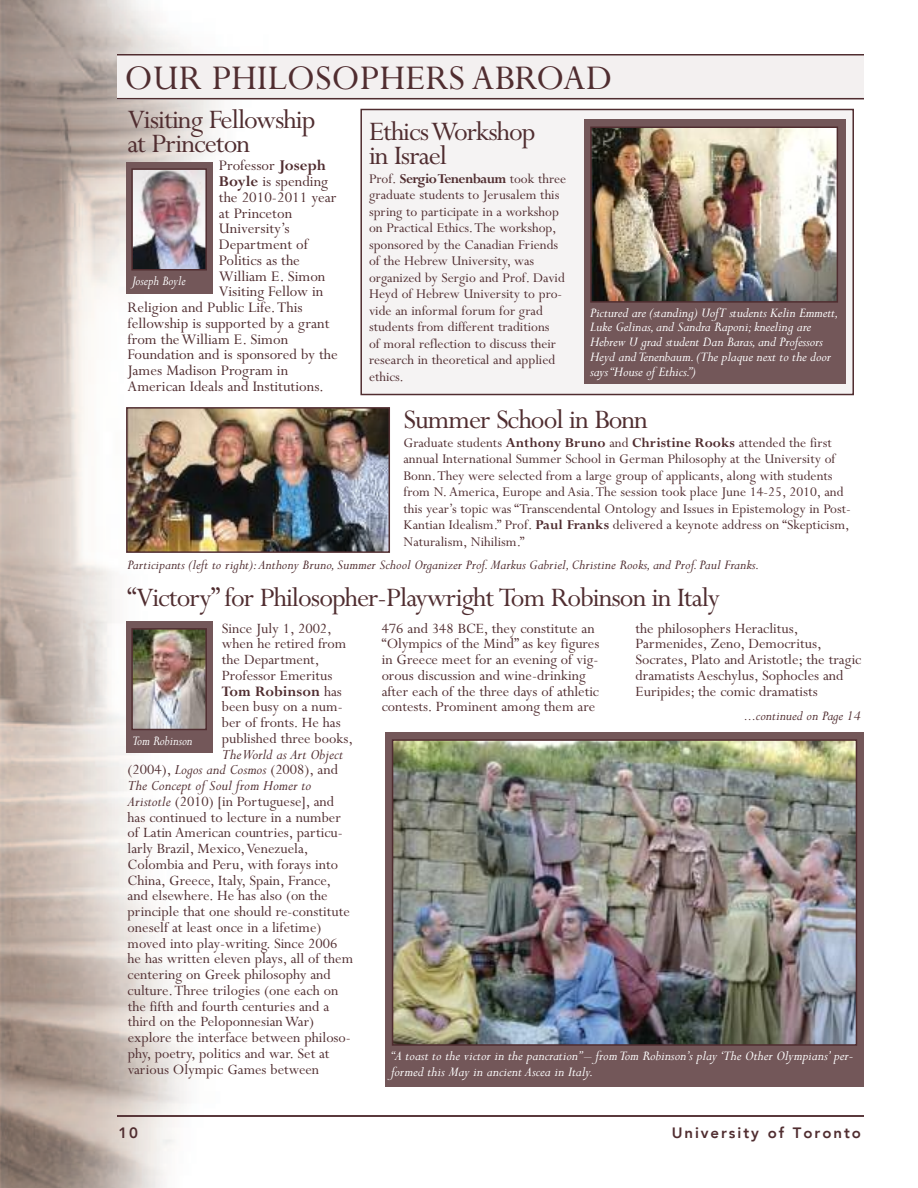
<style>
.page{position:relative;width:918px;height:1188px;background:#fff}
.page>*{position:absolute;margin:0;border:0;box-sizing:border-box;transform-origin:0 0}
.t1{font:39px "Perpetua";color:#502d30}
.t2{font:30px/24px "Perpetua";letter-spacing:-.03em;color:#502d30}
.t3{font:16.5px "Perpetua";color:#502d30}
.t4{font:15.9px/15.8px "Perpetua";color:#502d30}
.t5{font:15px/16.5px "Perpetua";color:#502d30}
.t6{font:italic 15px/14.7px "Perpetua";letter-spacing:-.01em;color:#fff}
.t7{font:italic 15px "Perpetua";color:#502d30}
.t8{font:italic 15px "Perpetua";letter-spacing:-.01em;color:#fff;scale:.9 1}
.t9{font:800 15px "Avenir LT";letter-spacing:.13em;color:#502d30}
.s1{font-weight:700}
.s2{font-style:italic}
</style>
<div class="page">
<img style="left:0;top:0;width:375px;height:1188px">
<img style="left:129px;top:410px;width:258px;height:140px">
<div style="left:126px;top:407px;width:264px;height:146px;border:2px solid #502d30"></div>
<div style="left:126px;top:162px;width:87px;height:131px;background:#735759"></div>
<img style="left:134px;top:171px;width:70px;height:97px">
<div style="left:131px;top:168px;width:76px;height:103px;border:2px solid #502d30"></div>
<div style="left:362px;top:110px;width:490px;height:284px;background:#f5f3f3"></div>
<div style="left:360px;top:109px;width:494px;height:286px;border:2px solid #502d30"></div>
<div style="left:584px;top:119px;width:261px;height:264px;background:#735759"></div>
<img style="left:593px;top:130px;width:242px;height:170px">
<div style="left:590px;top:127px;width:248px;height:176px;border:2px solid #502d30"></div>
<div style="left:385px;top:732px;width:479px;height:355px;background:#735759"></div>
<img style="left:395px;top:742px;width:459px;height:301px">
<div style="left:392px;top:739px;width:465px;height:307px;border:2px solid #502d30"></div>
<div style="left:126px;top:621px;width:87px;height:132px;background:#735759"></div>
<img style="left:134px;top:631px;width:70px;height:96px">
<div style="left:131px;top:628px;width:76px;height:102px;border:2px solid #502d30"></div>
<div style="left:117px;top:55px;width:747px;height:44px;background:#f3f0f0"></div>
<hr style="left:117px;top:54px;width:747px;height:2px;background:#502d30">
<hr style="left:117px;top:98px;width:747px;height:1px;background:#502d30">
<hr style="left:117px;top:1115px;width:747px;height:2px;background:#502d30">
<h1 class="t1" style="left:124px;top:63px;width:489px">OUR PHILOSOPHERS ABROAD</h1>
<h2 class="t2" style="left:128px;top:111px;width:189px">Visiting Fellowship at Princeton</h2>
<p class="t3" style="left:219px;top:159px;width:109px">Professor <span class="s1">Joseph</span></p>
<p class="t3" style="left:219px;top:175px;width:111px"><span class="s1">Boyle</span> is spending</p>
<p class="t3" style="left:219px;top:191px;width:119px">the 2010-2011 year</p>
<p class="t3" style="left:219px;top:207px;width:75px">at Princeton</p>
<p class="t3" style="left:219px;top:222px;width:72px">University’s</p>
<p class="t3" style="left:219px;top:238px;width:91px">Department of</p>
<p class="t3" style="left:219px;top:254px;width:83px">Politics as the</p>
<p class="t3" style="left:219px;top:270px;width:108px">William E. Simon</p>
<p class="t3" style="left:219px;top:285px;width:106px">Visiting Fellow in</p>
<p class="t3" style="left:128px;top:301px;width:177px">Religion and Public Life.This</p>
<p class="t3" style="left:128px;top:317px;width:203px">fellowship is supported by a grant</p>
<p class="t3" style="left:128px;top:333px;width:162px">from theWilliam E. Simon</p>
<p class="t3" style="left:128px;top:348px;width:212px">Foundation and is sponsored by the</p>
<p class="t3" style="left:128px;top:364px;width:162px">James Madison Program in</p>
<p class="t3" style="left:128px;top:380px;width:198px">American Ideals and Institutions.</p>
<p class="t8" style="left:132px;top:276px;width:61px">Joseph Boyle</p>
<h2 class="t2" style="left:369px;top:122px;width:168px">EthicsWorkshop in Israel</h2>
<p class="t5" style="left:369px;top:171px;width:199px">Prof. <span class="s1">SergioTenenbaum</span> took three graduate students to Jerusalem this spring to participate in a workshop on Practical Ethics.The workshop, sponsored by the Canadian Friends of the Hebrew University, was organized by Sergio and Prof. David<br>Heyd of Hebrew University to pro&shy;vide an informal forum for grad students from different traditions<br>of moral reflection to discuss their research in theoretical and applied ethics.</p>
<p class="t6" style="left:590px;top:307px;width:250px">Pictured are (standing) UofT students Kelin Emmett, Luke Gelinas,and Sandra Raponi;kneeling are Hebrew U grad student Dan Baras,and Professors Heyd andTenenbaum.(The plaque next to the door says“House of Ethics.”)</p>
<h2 class="t2" style="left:404px;top:410px;width:246px">Summer School in Bonn</h2>
<p class="t5" style="left:404px;top:436px;width:449px">Graduate students <span class="s1">Anthony Bruno</span> and <span class="s1">Christine Rooks</span> attended the first annual International Summer School in German Philosophy at the University of Bonn.They were selected from a large group of applicants, along with students from N.America, Europe and Asia.The session took place June 14-25, 2010, and this year’s topic was “Transcendental Ontology and Issues in Epistemology in Post-Kantian Idealism.” Prof. <span class="s1">Paul Franks</span> delivered a keynote address on “Skepticism, Naturalism, Nihilism.”</p>
<p class="t7" style="left:128px;top:559px;width:633px">Participants (left to right):Anthony Bruno, Summer School Organizer Prof.Markus Gabriel, Christine Rooks,and Prof. Paul Franks.</p>
<h2 class="t2" style="left:128px;top:588px;width:594px">“Victory” for Philosopher-Playwright Tom Robinson in Italy</h2>
<p class="t4" style="left:222px;top:622px;width:133px">Since July 1, 2002, when he retired from the Department,<br>Professor Emeritus<br><span class="s1">Tom Robinson</span> has been busy on a num&shy;ber of fronts. He has published three books,</p>
<p class="t4" style="left:128px;top:748px;width:227px;text-indent:94px"><span class="s2">TheWorld as Art Object </span>(2004), <span class="s2">Logos and Cosmos</span> (2008), and <span class="s2">The Concept of Soul from Homer to Aristotle</span> (2010) [in Portuguese], and has continued to lecture in a number of Latin American countries, particu&shy;larly Brazil, Mexico,Venezuela, Colombia and Peru, with forays into China, Greece, Italy, Spain, France, and elsewhere. He has also (on the principle that one should re-constitute oneself at least once in a lifetime) moved into play-writing. Since 2006 he has written eleven plays, all of them centering on Greek philosophy and culture.Three trilogies (one each on the fifth and fourth centuries and a third on the PeloponnesianWar) explore the interface between philoso&shy;phy, poetry, politics and war. Set at various Olympic Games between</p>
<p class="t8" style="left:132px;top:735px;width:69px">Tom Robinson</p>
<p class="t4" style="left:382px;top:622px;width:219px">476 and 348 BCE, they constitute an “Olympics of the Mind” as key figures in Greece meet for an evening of vig&shy;orous discussion and wine-drinking after each of the three days of athletic contests. Prominent among them are</p>
<p class="t4" style="left:636px;top:622px;width:227px">the philosophers Heraclitus, Parmenides, Zeno, Democritus, Socrates, Plato and Aristotle; the tragic dramatists Aeschylus, Sophocles and Euripides; the comic dramatists</p>
<p class="t7" style="left:744px;top:711px;width:118px">...continued on Page 14</p>
<p class="t6" style="left:391px;top:1049px;width:464px;line-height:16.5px">“A toast to the victor in the pancration” – fromTom Robinson’s play‘The Other Olympians’per&shy;formed this May in ancient Ascea in Italy.</p>
<p class="t9" style="left:118px;top:1127px;width:21px">10</p>
<p class="t9" style="left:672px;top:1127px;width:191px">University of Toronto</p>
</div>
